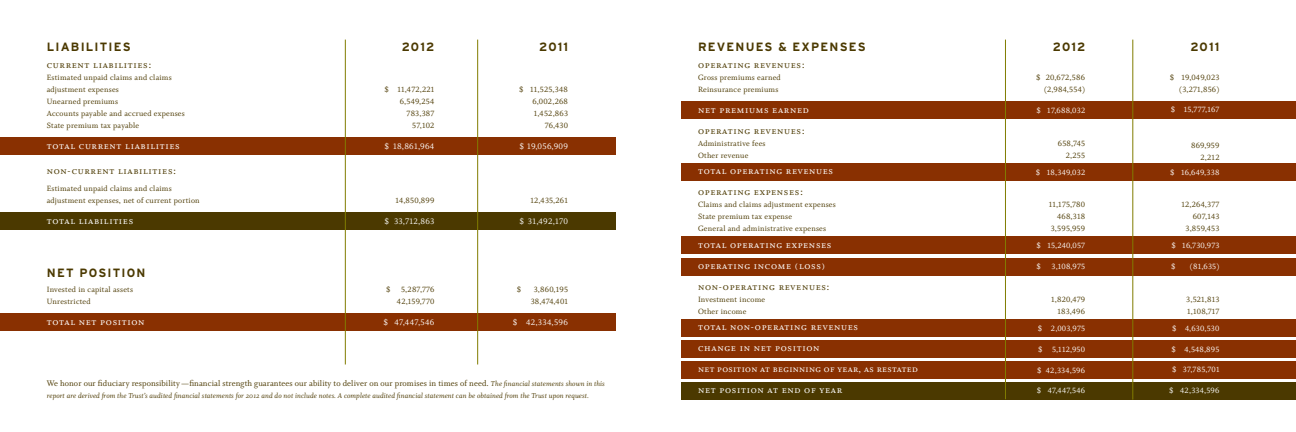
<style>
.page{position:relative;width:1296px;height:432px;background:#fff}
.page>*{position:absolute;margin:0;border:0;box-sizing:border-box;transform-origin:0 0}
.t1{font:700 12px "Interstate";letter-spacing:.1em;color:#4b3900}
.t2{font:11px/21px "Whitman Small Caps Os F";letter-spacing:.06em;color:#fff}
.t3{font:11px "Whitman Small Caps Os F";letter-spacing:.06em;color:#4b3900}
.t4{font:10.5px "Whitman Small Caps Os F";letter-spacing:.03em;color:#fff}
.t5{font:9px "Whitman Roman LF";letter-spacing:.01em;color:#4b3900}
.t6{font:9px "Whitman Roman LF";letter-spacing:.03em;color:#fff}
.t7{font:8.5px/12px "Whitman Roman LF";letter-spacing:.025em;color:#4b3900;text-align:right}
.t8{font:8.5px "Whitman Roman LF";letter-spacing:.025em;color:#fff}
.t9{font:8px "Whitman Italic Os F";letter-spacing:.01em;color:#4b3900}
.s1{font-family:"Whitman Italic Os F";font-size:8px}
</style>
<div class="page">
<div style="left:682px;top:163px;width:614px;height:18px;background:#893001"></div>
<div style="left:682px;top:102px;width:614px;height:17px;background:#893001"></div>
<div style="left:682px;top:237px;width:614px;height:17px;background:#893001"></div>
<div style="left:682px;top:258px;width:614px;height:17px;background:#893001"></div>
<div style="left:682px;top:319px;width:614px;height:18px;background:#893001"></div>
<div style="left:682px;top:340px;width:614px;height:18px;background:#893001"></div>
<div style="left:682px;top:382px;width:614px;height:18px;background:#4b3900"></div>
<div style="left:682px;top:361px;width:614px;height:18px;background:#893001"></div>
<div style="left:0;top:138px;width:616px;height:17px;background:#893001"></div>
<div style="left:0;top:213px;width:616px;height:17px;background:#4b3900"></div>
<div style="left:0;top:314px;width:616px;height:17px;background:#893001"></div>
<hr style="left:477px;top:40px;width:1px;height:325px;background:#817c00">
<hr style="left:345px;top:40px;width:1px;height:325px;background:#817c00">
<hr style="left:1133px;top:40px;width:1px;height:360px;background:#817c00">
<hr style="left:1005px;top:40px;width:1px;height:359px;background:#817c00">
<h1 class="t1" style="left:47px;top:40px;width:85px">LIABI LITI ES</h1>
<h1 class="t1" style="left:698px;top:40px;width:169px">REVENUES &amp; EXPENSES</h1>
<h1 class="t1" style="left:402px;top:40px;width:34px">2012</h1>
<h1 class="t1" style="left:539px;top:40px;width:31px">2011</h1>
<p class="t3" style="left:47px;top:58px;width:106px">current liabilities:</p>
<p class="t7" style="left:47px;top:71px;width:139px;text-align:left">Estimated unpaid claims and claims adjustment expenses<br>Unearned premiums<br>Accounts payable and accrued expenses<br>State premium tax payable</p>
<p class="t2" style="left:47px;top:135px;width:134px">total current liabilities</p>
<p class="t3" style="left:47px;top:165px;width:131px">non-current liabilities:</p>
<p class="t7" style="left:47px;top:182px;width:154px;text-align:left">Estimated unpaid claims and claims adjustment expenses, net of current portion</p>
<p class="t2" style="left:47px;top:210px;width:88px">total liabilities</p>
<h1 class="t1" style="left:47px;top:266px;width:100px">NET POSITION</h1>
<p class="t7" style="left:47px;top:283px;width:88px;text-align:left">Invested in capital assets<br>Unrestricted</p>
<p class="t2" style="left:47px;top:311px;width:99px">total net position</p>
<p class="t7" style="left:385px;top:83px;width:51px">$ 11,472,221<br>6,549,254<br>783,387<br>57,102</p>
<p class="t6" style="left:384px;top:141px;width:51px">$ 18,861,964</p>
<p class="t7" style="left:396px;top:195px;width:40px">14,850,899</p>
<p class="t6" style="left:385px;top:216px;width:51px">$ 33,712,863</p>
<p class="t7" style="left:386px;top:283px;width:6px">$</p>
<p class="t7" style="left:397px;top:283px;width:39px;text-align:center">5,287,776<br>42,159,770</p>
<p class="t6" style="left:383px;top:317px;width:53px">$ 47,447,546</p>
<p class="t7" style="left:519px;top:83px;width:50px">$ 11,525,348<br>6,002,268<br>1,452,863<br>76,430</p>
<p class="t6" style="left:519px;top:141px;width:50px">$ 19,056,909</p>
<p class="t7" style="left:531px;top:195px;width:39px">12,435,261</p>
<p class="t6" style="left:520px;top:216px;width:50px">$ 31,492,170</p>
<p class="t7" style="left:517px;top:283px;width:6px">$</p>
<p class="t7" style="left:531px;top:283px;width:39px;text-align:center">3,860,195<br>38,474,401</p>
<p class="t6" style="left:513px;top:317px;width:57px">$ 42,334,596</p>
<p class="t5" style="left:47px;top:378px;width:560px">We honor our fiduciary responsibility —financial strength guarantees our ability to deliver on our promises in times of need. <span class="s1">The financial statements shown in this</span></p>
<p class="t9" style="left:47px;top:391px;width:544px">report are derived from the Trust’s audited financial statements for 2012 and do not include notes. A complete audited financial statement can be obtained from the Trust upon request.</p>
<p class="t3" style="left:698px;top:58px;width:108px">operating revenues:</p>
<p class="t7" style="left:698px;top:71px;width:84px;text-align:left">Gross premiums earned<br>Reinsurance premiums</p>
<p class="t2" style="left:698px;top:99px;width:112px">net premiums earned</p>
<p class="t3" style="left:698px;top:124px;width:108px">operating revenues:</p>
<p class="t7" style="left:698px;top:137px;width:69px;text-align:left">Administrative fees<br>Other revenue</p>
<p class="t2" style="left:698px;top:161px;width:137px">total operating revenues</p>
<p class="t3" style="left:698px;top:186px;width:107px">operating expenses:</p>
<p class="t7" style="left:698px;top:199px;width:139px;text-align:left">Claims and claims adjustment expenses<br>State premium tax expense<br>General and administrative expenses</p>
<p class="t2" style="left:698px;top:234px;width:135px">total operating expenses operating income (loss)</p>
<p class="t3" style="left:698px;top:280px;width:133px">non-operating revenues:</p>
<p class="t7" style="left:698px;top:293px;width:69px;text-align:left">Investment income<br>Other income</p>
<p class="t2" style="left:698px;top:317px;width:161px">total non-operating revenues change in net position</p>
<p class="t4" style="left:698px;top:363px;width:221px">net position at beginning of year, as restated</p>
<p class="t2" style="left:698px;top:380px;width:146px">net position at end of year</p>
<h1 class="t1" style="left:1053px;top:40px;width:34px">2012</h1>
<h1 class="t1" style="left:1190px;top:40px;width:31px">2011</h1>
<p class="t7" style="left:1036px;top:71px;width:51px">$ 20,672,586 (2,984,554)</p>
<p class="t8" style="left:1036px;top:106px;width:50px">$ 17,688,032</p>
<p class="t7" style="left:1058px;top:137px;width:29px">658,745<br>2,255</p>
<p class="t8" style="left:1036px;top:168px;width:51px">$ 18,349,032</p>
<p class="t7" style="left:1049px;top:198px;width:38px">11,175,780<br>468,318<br>3,595,959</p>
<p class="t8" style="left:1037px;top:241px;width:50px">$ 15,240,057</p>
<p class="t8" style="left:1037px;top:262px;width:6px">$</p>
<p class="t8" style="left:1052px;top:262px;width:35px">3,108,975</p>
<p class="t7" style="left:1051px;top:293px;width:35px">1,820,479<br>183,496</p>
<p class="t8" style="left:1038px;top:324px;width:49px">$ 2,003,975</p>
<p class="t8" style="left:1038px;top:345px;width:49px">$ 5,112,950</p>
<p class="t8" style="left:1037px;top:366px;width:50px">$ 42,334,596</p>
<p class="t8" style="left:1037px;top:386px;width:50px">$ 47,447,546</p>
<p class="t7" style="left:1170px;top:71px;width:51px">$ 19,049,023 (3,271,856)</p>
<p class="t8" style="left:1171px;top:105px;width:50px">$ 15,777,167</p>
<p class="t7" style="left:1191px;top:139px;width:30px">869,959<br>2,212</p>
<p class="t8" style="left:1170px;top:168px;width:51px">$ 16,649,338</p>
<p class="t7" style="left:1181px;top:198px;width:40px">12,264,377<br>607,143<br>3,859,453</p>
<p class="t8" style="left:1171px;top:241px;width:50px">$ 16,730,973</p>
<p class="t8" style="left:1171px;top:262px;width:6px">$</p>
<p class="t8" style="left:1190px;top:262px;width:31px">(81,635)</p>
<p class="t7" style="left:1186px;top:293px;width:35px;text-align:left">3,521,813<br>1,108,717</p>
<p class="t8" style="left:1172px;top:324px;width:49px">$ 4,630,530</p>
<p class="t8" style="left:1172px;top:345px;width:49px">$ 4,548,895</p>
<p class="t8" style="left:1172px;top:365px;width:49px">$ 37,785,701</p>
<p class="t8" style="left:1169px;top:386px;width:52px">$ 42,334,596</p>
</div>
